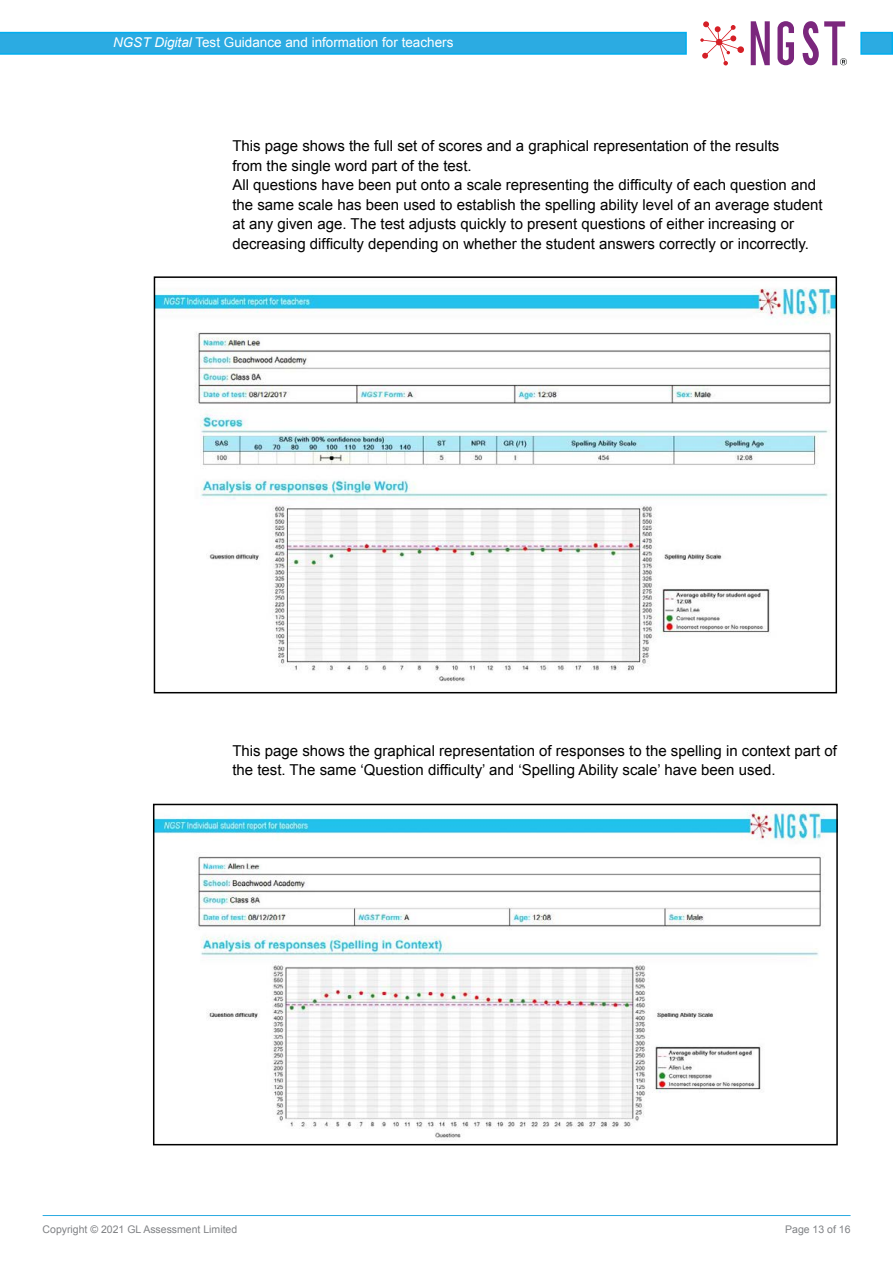
<style>
.page{position:relative;width:893px;height:1263px;background:#fff}
.page>*{position:absolute;margin:0;border:0;box-sizing:border-box;transform-origin:0 0}
.t1{font:15px/19.5px "Arial";color:#000}
.t2{font:13.5px "Arial";color:#fff}
.t3{font:10.5px "Arial";color:#808285}
.s1{font-style:italic}
</style>
<div class="page">
<hr style="left:43px;top:1215px;width:808px;height:1px;background:#2babe2">
<div style="left:860px;top:32px;width:33px;height:23px;background:#2babe2;border:2px solid #00aeef"></div>
<svg style="left:0;top:32px;width:687px;height:23px;background:#28ace3"></svg>
<div style="left:737px;top:46px;width:7px;height:7px;background:#d51f26;border-radius:50%"></div>
<svg style="left:700px;top:21px;width:40px;height:44px"></svg>
<svg style="left:777px;top:21px;width:17px;height:44px"></svg>
<svg style="left:751px;top:21px;width:19px;height:44px"></svg>
<svg style="left:802px;top:21px;width:45px;height:44px"></svg>
<img style="left:157px;top:288px;width:677px;height:395px">
<div style="left:154px;top:276px;width:683px;height:417px;border:2px solid #000"></div>
<img style="left:156px;top:807px;width:679px;height:334px">
<div style="left:153px;top:804px;width:685px;height:341px;border:2px solid #000"></div>
<p class="t2" style="left:113px;top:34px;width:342px"><span class="s1">NGST Digital</span> Test Guidance and information for teachers</p>
<p class="t1" style="left:232px;top:137px;width:592px">This page shows the full set of scores and a graphical representation of the results<br>from the single word part of the test.<br>All questions have been put onto a scale representing the difficulty of each question and the same scale has been used to establish the spelling ability level of an average student at any given age. The test adjusts quickly to present questions of either increasing or decreasing difficulty depending on whether the student answers correctly or incorrectly.</p>
<p class="t1" style="left:232px;top:741px;width:606px">This page shows the graphical representation of responses to the spelling in context part of the test. The same ‘Question difficulty’ and ‘Spelling Ability scale’ have been used.</p>
<p class="t3" style="left:43px;top:1223px;width:196px">Copyright © 2018 GL Assessment Limited</p>
<p class="t3" style="left:113px;top:1223px;width:13px">21</p>
<p class="t3" style="left:785px;top:1223px;width:67px">Page 13 of 16</p>
</div>
